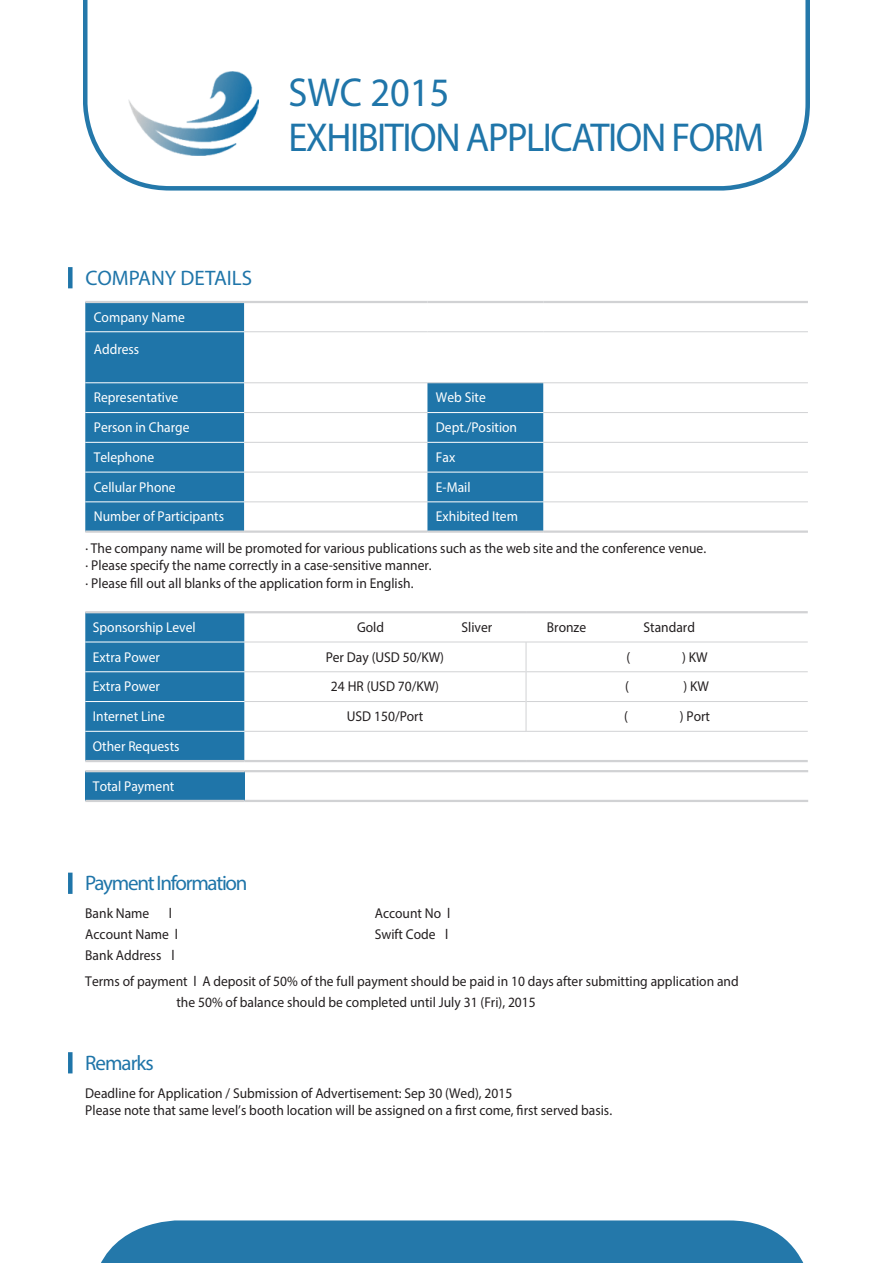
<style>
.page{position:relative;width:893px;height:1263px;background:#fff}
.page>*{position:absolute;margin:0;border:0;box-sizing:border-box;transform-origin:0 0}
.t1{font:40.5px "Myriad Pro";letter-spacing:-.04em;color:#1f75a9;scale:.95 1}
.t2{font:21px "Myriad Pro";letter-spacing:-.055em;color:#1f75a9}
.t3{font:21px "Myriad Pro";color:#1f75a9}
.MS바탕글{font:14.25px "Myriad Pro";color:#231f20;scale:.95 1}
.MS바탕글-2{font:14.25px "Myriad Pro";color:#fff;scale:.95 1}
</style>
<div class="page">
<svg style="left:83px;top:0;width:727px;height:191px"></svg>
<div style="left:85px;top:613px;width:159px;height:147px;background:#1f75a9"></div>
<hr style="left:244px;top:642px;width:282px;height:1px;background:#d1d2d4">
<hr style="left:526px;top:642px;width:282px;height:1px;background:#d1d2d4">
<hr style="left:244px;top:671px;width:282px;height:1px;background:#d1d2d4">
<hr style="left:526px;top:671px;width:282px;height:1px;background:#d1d2d4">
<hr style="left:244px;top:701px;width:282px;height:1px;background:#d1d2d4">
<hr style="left:526px;top:701px;width:282px;height:1px;background:#d1d2d4">
<hr style="left:244px;top:731px;width:282px;height:1px;background:#d1d2d4">
<hr style="left:526px;top:731px;width:282px;height:1px;background:#d1d2d4">
<hr style="left:85px;top:642px;width:159px;height:1px;background:#fff">
<hr style="left:85px;top:671px;width:159px;height:1px;background:#fff">
<hr style="left:85px;top:701px;width:159px;height:1px;background:#fff">
<hr style="left:85px;top:731px;width:159px;height:1px;background:#fff">
<hr style="left:526px;top:642px;width:1px;height:30px;background:#d1d2d4">
<svg style="left:526px;top:672px;width:1px;height:29px"></svg>
<hr style="left:526px;top:701px;width:1px;height:30px;background:#d1d2d4">
<hr style="left:85px;top:611px;width:159px;height:2px;background:#d1d2d4">
<hr style="left:244px;top:611px;width:282px;height:2px;background:#d1d2d4">
<hr style="left:526px;top:611px;width:282px;height:2px;background:#d1d2d4">
<hr style="left:85px;top:760px;width:159px;height:2px;background:#d1d2d4">
<hr style="left:244px;top:760px;width:282px;height:2px;background:#d1d2d4">
<hr style="left:526px;top:760px;width:282px;height:2px;background:#d1d2d4">
<div style="left:85px;top:771px;width:159px;height:30px;background:#1f75a9"></div>
<hr style="left:85px;top:770px;width:159px;height:2px;background:#d1d2d4">
<hr style="left:244px;top:770px;width:564px;height:2px;background:#d1d2d4">
<hr style="left:85px;top:800px;width:159px;height:2px;background:#d1d2d4">
<hr style="left:244px;top:800px;width:564px;height:2px;background:#d1d2d4">
<div style="left:85px;top:303px;width:159px;height:227px;background:#1f75a9"></div>
<div style="left:427px;top:383px;width:116px;height:147px;background:#1f75a9"></div>
<hr style="left:244px;top:331px;width:183px;height:1px;background:#d1d2d4">
<hr style="left:427px;top:331px;width:116px;height:1px;background:#d1d2d4">
<hr style="left:543px;top:331px;width:265px;height:1px;background:#d1d2d4">
<hr style="left:244px;top:382px;width:183px;height:1px;background:#d1d2d4">
<hr style="left:427px;top:382px;width:116px;height:1px;background:#d1d2d4">
<hr style="left:543px;top:382px;width:265px;height:1px;background:#d1d2d4">
<hr style="left:244px;top:412px;width:183px;height:1px;background:#d1d2d4">
<hr style="left:543px;top:412px;width:265px;height:1px;background:#d1d2d4">
<hr style="left:244px;top:442px;width:183px;height:1px;background:#d1d2d4">
<hr style="left:543px;top:442px;width:265px;height:1px;background:#d1d2d4">
<hr style="left:244px;top:472px;width:183px;height:1px;background:#d1d2d4">
<hr style="left:543px;top:472px;width:265px;height:1px;background:#d1d2d4">
<hr style="left:244px;top:502px;width:183px;height:1px;background:#d1d2d4">
<hr style="left:543px;top:502px;width:265px;height:1px;background:#d1d2d4">
<hr style="left:85px;top:331px;width:159px;height:1px;background:#fff">
<hr style="left:85px;top:382px;width:159px;height:1px;background:#fff">
<hr style="left:85px;top:412px;width:159px;height:1px;background:#fff">
<hr style="left:85px;top:442px;width:159px;height:1px;background:#fff">
<hr style="left:85px;top:472px;width:159px;height:1px;background:#fff">
<hr style="left:85px;top:502px;width:159px;height:1px;background:#fff">
<hr style="left:427px;top:412px;width:116px;height:1px;background:#fff">
<hr style="left:427px;top:442px;width:116px;height:1px;background:#fff">
<hr style="left:427px;top:472px;width:116px;height:1px;background:#fff">
<hr style="left:427px;top:502px;width:116px;height:1px;background:#fff">
<hr style="left:85px;top:301px;width:159px;height:2px;background:#d1d2d4">
<hr style="left:244px;top:301px;width:183px;height:2px;background:#d1d2d4">
<hr style="left:427px;top:301px;width:116px;height:2px;background:#d1d2d4">
<hr style="left:543px;top:301px;width:265px;height:2px;background:#d1d2d4">
<hr style="left:85px;top:530px;width:159px;height:3px;background:#d1d2d4">
<hr style="left:244px;top:530px;width:183px;height:3px;background:#d1d2d4">
<hr style="left:427px;top:530px;width:116px;height:3px;background:#d1d2d4">
<hr style="left:543px;top:530px;width:265px;height:3px;background:#d1d2d4">
<div style="left:68px;top:267px;width:5px;height:21px;background:#1f75a9"></div>
<div style="left:68px;top:873px;width:5px;height:21px;background:#1f75a9"></div>
<div style="left:68px;top:1052px;width:5px;height:21px;background:#1f75a9"></div>
<svg style="left:101px;top:1220px;width:703px;height:43px;background:#3381af"></svg>
<p class="t1" style="left:288px;top:67px;width:171px">SWC 2015</p>
<p class="t1" style="left:288px;top:112px;width:502px">EXHIBITION APPLICATION FORM</p>
<p class="t3" style="left:86px;top:265px;width:168px">COMPANY DETAILS</p>
<p class="MS바탕글-2" style="left:94px;top:309px;width:97px">Company Name</p>
<p class="MS바탕글-2" style="left:94px;top:340px;width:49px">Address</p>
<p class="MS바탕글-2" style="left:94px;top:389px;width:91px">Representative</p>
<p class="MS바탕글-2" style="left:436px;top:389px;width:54px">Web Site</p>
<p class="MS바탕글-2" style="left:94px;top:419px;width:102px">Person in Charge</p>
<p class="MS바탕글-2" style="left:436px;top:419px;width:87px">Dept./Position</p>
<p class="MS바탕글-2" style="left:94px;top:448px;width:65px">Telephone</p>
<p class="MS바탕글-2" style="left:436px;top:448px;width:22px">Fax</p>
<p class="MS바탕글-2" style="left:94px;top:478px;width:88px">Cellular Phone</p>
<p class="MS바탕글-2" style="left:436px;top:478px;width:38px">E-Mail</p>
<p class="MS바탕글-2" style="left:94px;top:507px;width:139px">Number of Participants</p>
<p class="MS바탕글-2" style="left:436px;top:507px;width:88px">Exhibited Item</p>
<p class="MS바탕글" style="left:86px;top:540px;width:655px">· The company name will be promoted for various publications such as the web site and the conference venue.</p>
<p class="MS바탕글" style="left:86px;top:557px;width:366px">· Please specify the name correctly in a case-sensitive manner.</p>
<p class="MS바탕글" style="left:86px;top:574px;width:347px">· Please fill out all blanks of the application form in English.</p>
<p class="MS바탕글-2" style="left:93px;top:618px;width:110px">Sponsorship Level</p>
<p class="MS바탕글" style="left:357px;top:619px;width:30px">Gold</p>
<p class="MS바탕글" style="left:462px;top:619px;width:34px">Sliver</p>
<p class="MS바탕글" style="left:547px;top:619px;width:43px">Bronze</p>
<p class="MS바탕글" style="left:644px;top:619px;width:56px">Standard</p>
<p class="MS바탕글-2" style="left:93px;top:648px;width:72px">Extra Power</p>
<p class="MS바탕글" style="left:326px;top:648px;width:126px">Per Day (USD 50/KW)</p>
<p class="MS바탕글" style="left:627px;top:648px;width:6px">(</p>
<p class="MS바탕글" style="left:682px;top:648px;width:28px">) KW</p>
<p class="MS바탕글-2" style="left:93px;top:678px;width:72px">Extra Power</p>
<p class="MS바탕글" style="left:331px;top:678px;width:115px">24 HR (USD 70/KW)</p>
<p class="MS바탕글" style="left:625px;top:678px;width:6px">(</p>
<p class="MS바탕글" style="left:683px;top:678px;width:28px">) KW</p>
<p class="MS바탕글-2" style="left:93px;top:708px;width:77px">Internet Line</p>
<p class="MS바탕글" style="left:347px;top:708px;width:82px">USD 150/Port</p>
<p class="MS바탕글" style="left:624px;top:708px;width:6px">(</p>
<p class="MS바탕글" style="left:680px;top:708px;width:33px">) Port</p>
<p class="MS바탕글-2" style="left:93px;top:737px;width:93px">Other Requests</p>
<p class="MS바탕글-2" style="left:93px;top:777px;width:87px">Total Payment</p>
<p class="t2" style="left:85px;top:870px;width:164px">Payment Information</p>
<p class="MS바탕글" style="left:85px;top:905px;width:69px">Bank Name</p>
<p class="MS바탕글" style="left:169px;top:905px;width:5px">l</p>
<p class="MS바탕글" style="left:85px;top:926px;width:99px">Account Name l</p>
<p class="MS바탕글" style="left:85px;top:947px;width:95px">Bank Address l</p>
<p class="MS바탕글" style="left:85px;top:973px;width:689px">Terms of payment l A deposit of 50% of the full payment should be paid in 10 days after submitting application and</p>
<p class="MS바탕글" style="left:176px;top:994px;width:380px">the 50% of balance should be completed until July 31 (Fri), 2015</p>
<p class="MS바탕글" style="left:375px;top:905px;width:81px">Account No l</p>
<p class="MS바탕글" style="left:375px;top:926px;width:79px">Swift Code l</p>
<p class="t2" style="left:85px;top:1050px;width:70px">Remarks</p>
<p class="MS바탕글" style="left:85px;top:1084px;width:451px">Deadline for Application / Submission of Advertisement: Sep 30 (Wed), 2015</p>
<p class="MS바탕글" style="left:85px;top:1101px;width:556px">Please note that same level’s booth location will be assigned on a first come, first served basis.</p>
</div>
